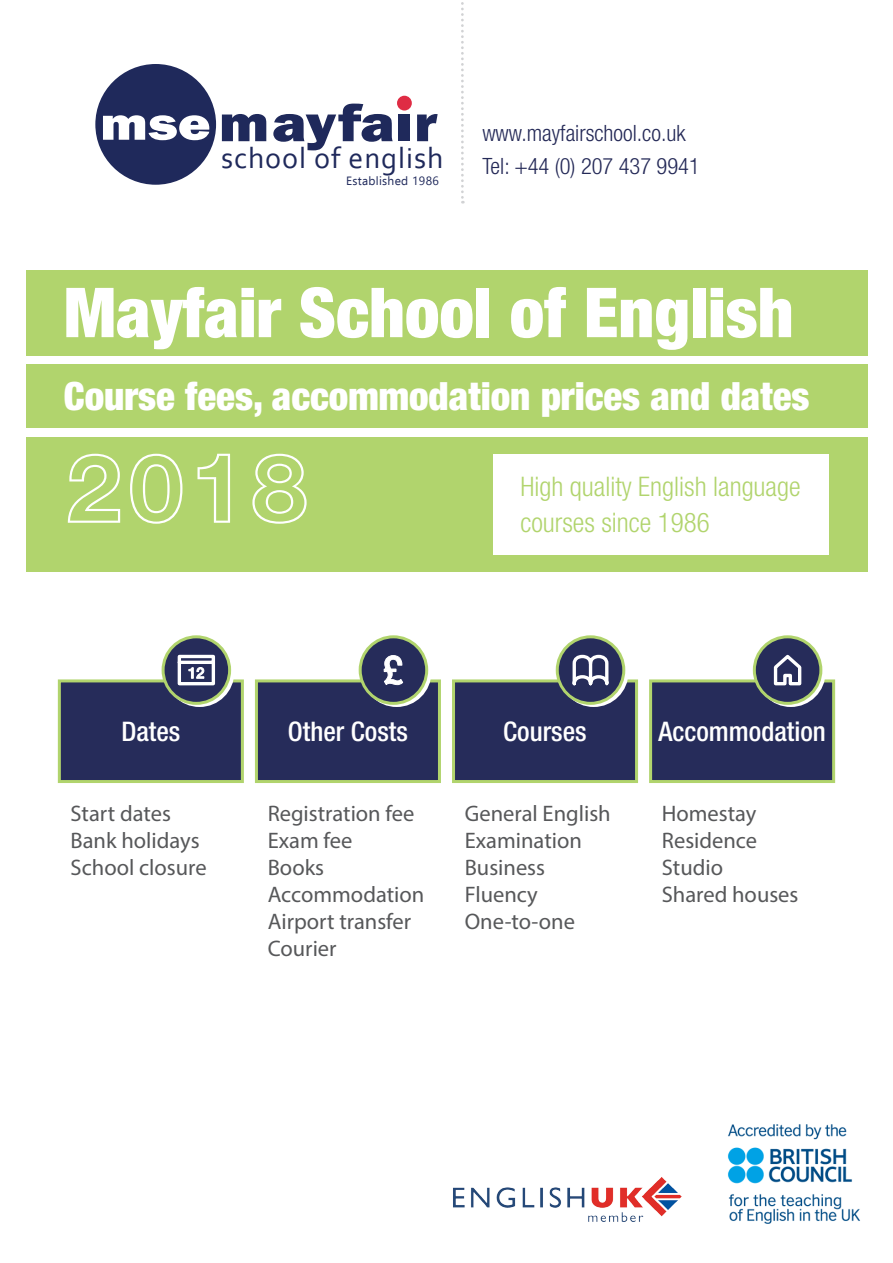
<style>
.page{position:relative;width:893px;height:1263px;background:#fff}
.page>*{position:absolute;margin:0;border:0;box-sizing:border-box;transform-origin:0 0}
.t1{font:97.5px "Helvetica Neue LT Pro Bd Ou";color:#fff}
.t2{font:900 condensed 69px "Helvetica Neue LT Pro";color:#fff}
.t3{font:800 48.15px "Franklin Gothic";color:#fff;scale:1.16 1}
.t4{font:900 condensed 39px "Helvetica Neue LT Pro";color:#fff}
.t5{font:30.15px "Corbel";letter-spacing:.03em;color:#1f295b}
.t6{font:300 condensed 27px/36px "Helvetica Neue LT Pro";color:#b1d46d}
.t7{font:500 condensed 27px "Helvetica Neue LT Pro";color:#fff}
.t8{font:22.5px "Myriad Pro";color:#57585a}
.txt{font:300 condensed 22.5px "Helvetica Neue LT Pro";color:#242957}
.t9{font:12px "Ebrima";letter-spacing:.025em;color:#1f295b}
</style>
<div class="page">
<div style="left:95px;top:64px;width:121px;height:121px;background:#1f295b;border-radius:50%"></div>
<svg style="left:222px;top:114px;width:44px;height:27px"></svg>
<svg style="left:273px;top:104px;width:120px;height:46px"></svg>
<div style="left:399px;top:115px;width:11px;height:26px;background:#1f295b"></div>
<svg style="left:417px;top:114px;width:21px;height:27px"></svg>
<div style="left:397px;top:96px;width:15px;height:15px;background:#df2c44;border-radius:50%"></div>
<div style="left:26px;top:271px;width:841px;height:85px;background:#b1d46d"></div>
<div style="left:26px;top:364px;width:841px;height:64px;background:#b1d46d"></div>
<div style="left:26px;top:437px;width:841px;height:134px;background:#b1d46d"></div>
<img style="left:728px;top:1124px;width:132px;height:100px">
<div style="left:649px;top:679px;width:186px;height:104px;background:#262c5a;border:3px solid #b1d46d"></div>
<svg style="left:757px;top:639px;width:67px;height:66px"></svg>
<div style="left:756px;top:637px;width:69px;height:70px;border:3px solid #fff;border-radius:50%"></div>
<div style="left:754px;top:637px;width:67px;height:66px;background:#262c5a;border-radius:50%"></div>
<div style="left:753px;top:635px;width:69px;height:70px;border:3px solid #b1d46d;border-radius:50%"></div>
<svg style="left:773px;top:654px;width:29px;height:32px"></svg>
<div style="left:452px;top:679px;width:186px;height:104px;background:#262c5a;border:3px solid #b1d46d"></div>
<svg style="left:560px;top:639px;width:67px;height:66px"></svg>
<div style="left:559px;top:637px;width:69px;height:70px;border:3px solid #fff;border-radius:50%"></div>
<div style="left:557px;top:637px;width:67px;height:66px;background:#262c5a;border-radius:50%"></div>
<div style="left:556px;top:635px;width:69px;height:70px;border:3px solid #b1d46d;border-radius:50%"></div>
<svg style="left:572px;top:654px;width:37px;height:32px"></svg>
<div style="left:58px;top:679px;width:186px;height:104px;background:#262c5a;border:3px solid #b1d46d"></div>
<svg style="left:166px;top:639px;width:67px;height:66px"></svg>
<div style="left:165px;top:637px;width:69px;height:70px;border:3px solid #fff;border-radius:50%"></div>
<svg style="left:163px;top:637px;width:67px;height:66px;fill:#262c5a"></svg>
<div style="left:162px;top:635px;width:69px;height:70px;border:3px solid #b1d46d;border-radius:50%"></div>
<svg style="left:176px;top:653px;width:46px;height:36px"></svg>
<div style="left:255px;top:679px;width:186px;height:104px;background:#262c5a;border:3px solid #b1d46d"></div>
<svg style="left:363px;top:639px;width:67px;height:66px"></svg>
<div style="left:362px;top:637px;width:69px;height:70px;border:3px solid #fff;border-radius:50%"></div>
<div style="left:360px;top:637px;width:67px;height:66px;background:#262c5a;border-radius:50%"></div>
<div style="left:359px;top:635px;width:69px;height:70px;border:3px solid #b1d46d;border-radius:50%"></div>
<svg style="left:384px;top:655px;width:20px;height:31px"></svg>
<svg style="left:461px;top:2px;width:3px;height:202px"></svg>
<div style="left:493px;top:454px;width:336px;height:100px;background:#fff"></div>
<img style="left:453px;top:1177px;width:229px;height:45px">
<p class="t3" style="left:100px;top:92px;width:97px">mse</p>
<p class="t5" style="left:221px;top:139px;width:224px">school of english</p>
<p class="t9" style="left:346px;top:172px;width:94px">Established 1986</p>
<p class="txt" style="left:482px;top:120px;width:205px">www.mayfairschool.co.uk</p>
<p class="txt" style="left:482px;top:153px;width:219px">Tel: +44 (0) 207 437 9941</p>
<p class="t2" style="left:64px;top:270px;width:731px">Mayfair School of English</p>
<p class="t4" style="left:64px;top:372px;width:747px">Course fees, accommodation prices and dates</p>
<p class="t1" style="left:64px;top:426px;width:248px">2018</p>
<p class="t6" style="left:520px;top:468px;width:282px">High quality English language courses since 1986</p>
<p class="t7" style="left:121px;top:715px;width:61px">Dates</p>
<p class="t8" style="left:71px;top:800px;width:102px">Start dates</p>
<p class="t8" style="left:71px;top:827px;width:130px">Bank holidays</p>
<p class="t8" style="left:71px;top:854px;width:138px">School closure</p>
<p class="t7" style="left:288px;top:715px;width:122px">Other Costs</p>
<p class="t8" style="left:268px;top:800px;width:148px">Registration fee</p>
<p class="t8" style="left:268px;top:827px;width:86px">Exam fee</p>
<p class="t8" style="left:268px;top:854px;width:58px">Books</p>
<p class="t8" style="left:268px;top:881px;width:158px">Accommodation</p>
<p class="t8" style="left:268px;top:908px;width:145px">Airport transfer</p>
<p class="t8" style="left:268px;top:935px;width:70px">Courier</p>
<p class="t7" style="left:503px;top:715px;width:85px">Courses</p>
<p class="t8" style="left:465px;top:800px;width:147px">General English</p>
<p class="t8" style="left:465px;top:827px;width:119px">Examination</p>
<p class="t8" style="left:465px;top:854px;width:82px">Business</p>
<p class="t8" style="left:465px;top:881px;width:75px">Fluency</p>
<p class="t8" style="left:465px;top:908px;width:112px">One-to-one</p>
<p class="t7" style="left:658px;top:715px;width:169px">Accommodation</p>
<p class="t8" style="left:662px;top:800px;width:96px">Homestay</p>
<p class="t8" style="left:662px;top:827px;width:97px">Residence</p>
<p class="t8" style="left:662px;top:854px;width:63px">Studio</p>
<p class="t8" style="left:662px;top:881px;width:138px">Shared houses</p>
</div>
